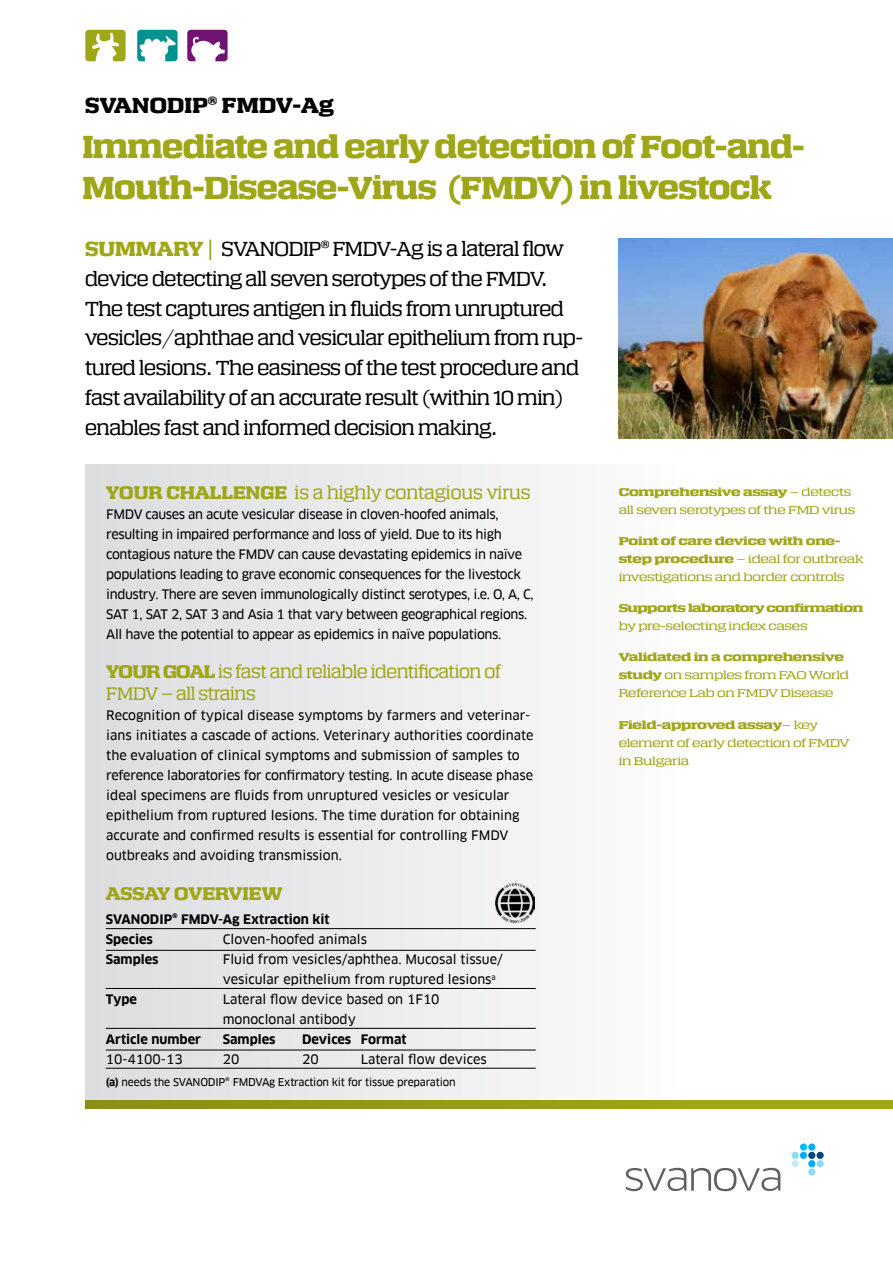
<style>
.page{position:relative;width:893px;height:1263px;background:#fff}
.page>*{position:absolute;margin:0;border:0;box-sizing:border-box;transform-origin:0 0}
.t1{font:700 29.85px/40.3px "Calypso E";letter-spacing:-.02em;color:#9fa617}
.t2{font:700 20.4px "Calypso E";letter-spacing:.01em;color:#000}
.t3{font:19.2px/29.8px "Calypso E";letter-spacing:-.02em;color:#000}
.t4{font:17.1px/21.6px "Calypso E";letter-spacing:-.02em;color:#9fa617}
.t5{font:17.1px "Calypso E";color:#9fa617}
.t6{font:700 17.1px "Calypso E";color:#9fa617}
.t7{font:12.75px/20px "Clan Offc News";letter-spacing:-.015em;color:#000}
.t8{font:700 12.75px/20px "Clan Offc";color:#000}
.t9{font:10.65px/18px "Calypso E";letter-spacing:-.02em;color:#9fa617;scale:1.27 1}
.t10{font:700 10.65px "Calypso E";letter-spacing:-.04em;color:#9fa617;scale:1.27 1}
.t11{font:10.5px "Clan Offc News";letter-spacing:-.02em;color:#000}
.s1{font-weight:700;color:#9fa617}
.s2{font-weight:700}
.s3{font-family:"Clan Offc";font-weight:700}
</style>
<div class="page">
<div style="left:85px;top:464px;width:604px;height:645px;background:linear-gradient(to right,#dbddde,#fdfdfd)"></div>
<div style="left:800px;top:1152px;width:7px;height:7px;background:#00aeef;border-radius:50%"></div>
<div style="left:808px;top:1168px;width:7px;height:7px;background:#8ed8f8;border-radius:50%"></div>
<div style="left:816px;top:1152px;width:8px;height:7px;background:#00447c;border-radius:50%"></div>
<div style="left:792px;top:1160px;width:7px;height:7px;background:#c7eafb;border-radius:50%"></div>
<div style="left:808px;top:1143px;width:7px;height:7px;background:#00aeef;border-radius:50%"></div>
<div style="left:808px;top:1152px;width:7px;height:7px;background:#00447c;border-radius:50%"></div>
<div style="left:816px;top:1160px;width:8px;height:7px;background:#8ed8f8;border-radius:50%"></div>
<div style="left:792px;top:1152px;width:7px;height:7px;background:#8ed8f8;border-radius:50%"></div>
<div style="left:800px;top:1143px;width:7px;height:7px;background:#00c0f3;border-radius:50%"></div>
<div style="left:808px;top:1160px;width:7px;height:7px;background:#00aeef;border-radius:50%"></div>
<svg style="left:626px;top:1168px;width:154px;height:23px"></svg>
<img style="left:619px;top:239px;width:274px;height:200px">
<div style="left:85px;top:1100px;width:808px;height:9px;background:#969d15"></div>
<svg style="left:85px;top:30px;width:41px;height:31px"></svg>
<svg style="left:137px;top:30px;width:41px;height:31px"></svg>
<svg style="left:187px;top:30px;width:41px;height:31px"></svg>
<hr style="left:106px;top:928px;width:430px;height:1px;background:#000">
<hr style="left:106px;top:950px;width:430px;height:1px;background:#000">
<hr style="left:106px;top:988px;width:430px;height:1px;background:#000">
<hr style="left:106px;top:1028px;width:430px;height:1px;background:#000">
<hr style="left:106px;top:1050px;width:430px;height:1px;background:#000">
<hr style="left:106px;top:1068px;width:430px;height:1px;background:#000">
<img style="left:495px;top:883px;width:39px;height:40px">
<h2 class="t2" style="left:85px;top:89px;width:250px">SVANODIP® FMDV-Ag</h2>
<h1 class="t1" style="left:82px;top:125px;width:724px">Immediate and early detection of Foot-and-<br>Mouth-Disease-Virus (FMDV) in livestock</h1>
<p class="t3" style="left:85px;top:232px;width:500px"><span class="s1">SUMMARY |</span> SVANODIP® FMDV-Ag is a lateral flow device detecting all seven serotypes of the FMDV.<br>The test captures antigen in fluids from unruptured vesicles/aphthae and vesicular epithelium from rup&shy;tured lesions. The easiness of the test procedure and fast availability of an accurate result (within 10 min) enables fast and informed decision making.</p>
<h3 class="t5" style="left:106px;top:480px;width:426px"><span class="s2">YOUR CHALLENGE</span> is a highly contagious virus</h3>
<p class="t7" style="left:106px;top:505px;width:429px">FMDV causes an acute vesicular disease in cloven-hoofed animals, resulting in impaired performance and loss of yield. Due to its high contagious nature the FMDV can cause devastating epidemics in naïve populations leading to grave economic consequences for the livestock industry. There are seven immunologically distinct serotypes, i.e. O, A, C, SAT 1, SAT 2, SAT 3 and Asia 1 that vary between geographical regions.<br>All have the potential to appear as epidemics in naïve populations.</p>
<h3 class="t4" style="left:106px;top:660px;width:396px"><span class="s2">YOUR GOAL</span> is fast and reliable identification of<br>FMDV – all strains</h3>
<p class="t7" style="left:106px;top:705px;width:429px">Recognition of typical disease symptoms by farmers and veterinar&shy;ians initiates a cascade of actions. Veterinary authorities coordinate the evaluation of clinical symptoms and submission of samples to reference laboratories for confirmatory testing. In acute disease phase ideal specimens are fluids from unruptured vesicles or vesicular epithelium from ruptured lesions. The time duration for obtaining accurate and confirmed results is essential for controlling FMDV outbreaks and avoiding transmission.</p>
<h3 class="t6" style="left:106px;top:879px;width:178px">ASSAY OVERVIEW</h3>
<p class="t8" style="left:106px;top:910px;width:225px">SVANODIP® FMDV-Ag Extraction kit<br>Species</p>
<p class="t7" style="left:223px;top:929px;width:146px">Cloven-hoofed animals</p>
<p class="t8" style="left:106px;top:950px;width:54px">Samples</p>
<p class="t7" style="left:223px;top:949px;width:282px">Fluid from vesicles/aphthea. Mucosal tissue/ vesicular epithelium from ruptured lesions<sup>a</sup></p>
<p class="t8" style="left:106px;top:989px;width:33px">Type</p>
<p class="t7" style="left:223px;top:989px;width:218px">Lateral flow device based on 1F10 monoclonal antibody</p>
<p class="t8" style="left:106px;top:1029px;width:97px">Article number</p>
<p class="t8" style="left:223px;top:1029px;width:54px">Samples</p>
<p class="t8" style="left:302px;top:1029px;width:106px">Devices Format</p>
<p class="t7" style="left:106px;top:1049px;width:78px">10-4100-13</p>
<p class="t7" style="left:223px;top:1049px;width:18px">20</p>
<p class="t7" style="left:302px;top:1049px;width:18px">20</p>
<p class="t7" style="left:361px;top:1049px;width:128px">Lateral flow devices</p>
<p class="t11" style="left:106px;top:1076px;width:351px"><span class="s3">(a)</span> needs the SVANODIP® FMDVAg Extraction kit for tissue preparation</p>
<p class="t9" style="left:619px;top:482px;width:188px"><span class="s2">Comprehensive assay</span> – detects all seven serotypes of the FMD virus</p>
<p class="t9" style="left:619px;top:531px;width:194px"><span class="s2">Point of care device with one&shy;step procedure</span> – ideal for outbreak investigations and border controls</p>
<p class="t10" style="left:619px;top:599px;width:194px">Supports laboratory confirmation</p>
<p class="t9" style="left:619px;top:616px;width:150px">by pre-selecting index cases</p>
<p class="t9" style="left:619px;top:648px;width:183px"><span class="s2">Validated in a comprehensive study</span> on samples from FAO World<br>Reference Lab on FMDV Disease</p>
<p class="t9" style="left:619px;top:715px;width:183px"><span class="s2">Field-approved assay</span>– key element of early detection of FMDV in Bulgaria</p>
</div>
